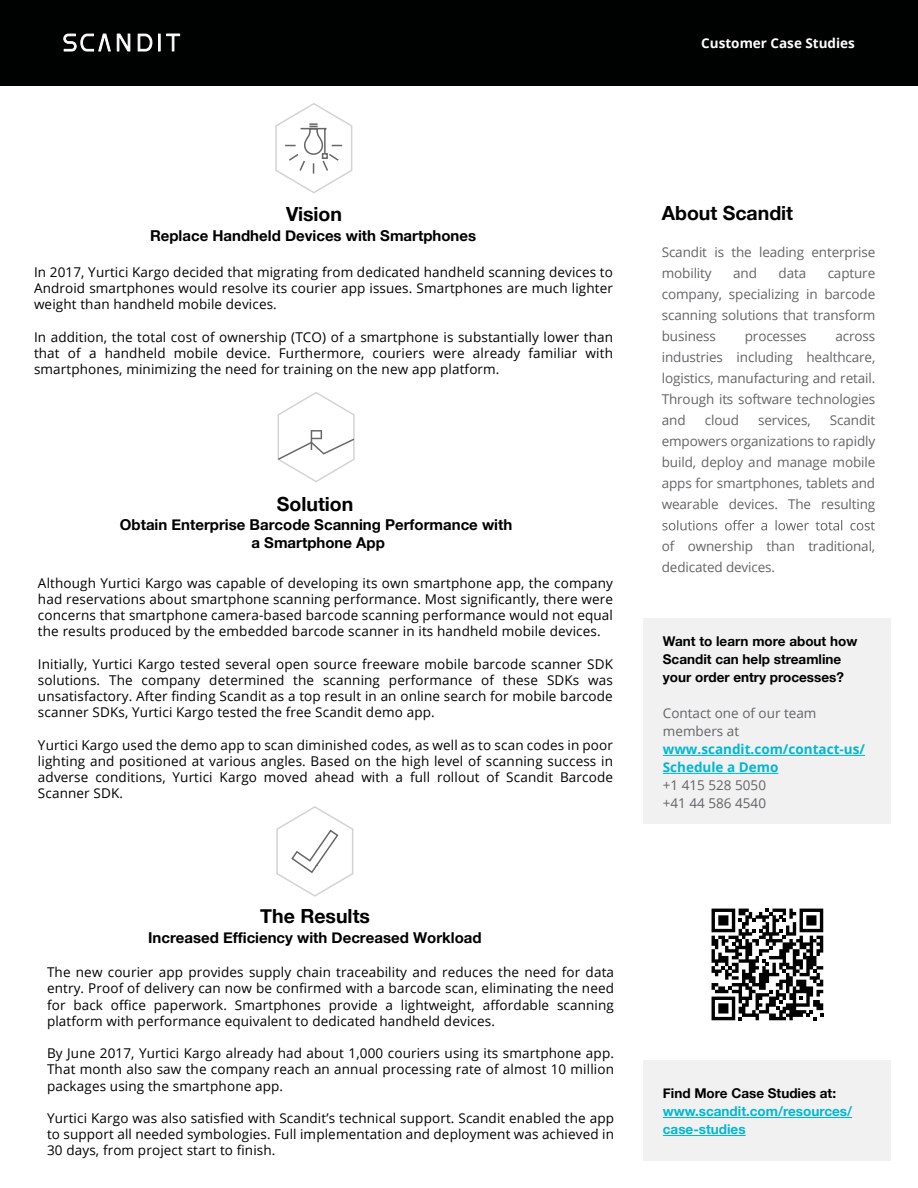
<style>
.page{position:relative;width:918px;height:1188px;background:#fff}
.page>*{position:absolute;margin:0;border:0;box-sizing:border-box;transform-origin:0 0}
.t1{font:700 19.5px "Helvetica Neue";color:#000101}
.t2{font:700 15px/18px "Helvetica Neue";color:#000101;text-align:center}
.t3{font:13.5px/16.2px "Open Sans";letter-spacing:.01em;color:#000;text-align:justify}
.t4{font:13.5px/21px "Open Sans";letter-spacing:-.01em;color:#636466}
.t5{font:700 13.5px/18px "Helvetica Neue";color:#000101}
.t6{font:700 13.5px/18px "Open Sans";color:#00b7d1}
.t7{font:700 13.5px/18px "Helvetica Neue";color:#00b7d1}
.t8{font:700 13.5px "Open Sans";color:#fff}
</style>
<div class="page">
<div style="left:0;top:0;width:918px;height:85px;background:#000101"></div>
<svg style="left:138px;top:34px;width:14px;height:17px"></svg>
<svg style="left:117px;top:34px;width:13px;height:18px"></svg>
<svg style="left:158px;top:34px;width:22px;height:17px"></svg>
<svg style="left:63px;top:34px;width:48px;height:18px"></svg>
<svg style="left:276px;top:806px;width:78px;height:91px"></svg>
<svg style="left:662px;top:520px;width:213px;height:10px"></svg>
<div style="left:644px;top:1060px;width:247px;height:101px;background:#f1f1f2"></div>
<hr style="left:663px;top:1117px;width:189px;height:1px;background:#00b7d1">
<hr style="left:663px;top:1135px;width:83px;height:1px;background:#00b7d1">
<div style="left:644px;top:618px;width:247px;height:206px;background:#f1f1f2"></div>
<hr style="left:663px;top:755px;width:202px;height:1px;background:#00b7d1">
<hr style="left:663px;top:773px;width:115px;height:1px;background:#00b7d1">
<svg style="left:712px;top:909px;width:111px;height:111px"></svg>
<svg style="left:275px;top:103px;width:78px;height:91px"></svg>
<svg style="left:278px;top:392px;width:77px;height:90px"></svg>
<p class="t8" style="left:701px;top:34px;width:155px">Customer Case Studies</p>
<h1 class="t1" style="left:286px;top:199px;width:57px">Vision</h1>
<p class="t2" style="left:150px;top:227px;width:328px">Replace Handheld Devices with Smartphones</p>
<p class="t3" style="left:34px;top:264px;width:581px">In 2017, Yurtici Kargo decided that migrating from dedicated handheld scanning devices to Android smartphones would resolve its courier app issues. Smartphones are much lighter weight than handheld mobile devices.</p>
<p class="t3" style="left:34px;top:329px;width:581px">In addition, the total cost of ownership (TCO) of a smartphone is substantially lower than that of a handheld mobile device. Furthermore, couriers were already familiar with smartphones, minimizing the need for training on the new app platform.</p>
<h1 class="t1" style="left:277px;top:489px;width:78px">Solution</h1>
<p class="t2" style="left:120px;top:516px;width:394px">Obtain Enterprise Barcode Scanning Performance with a Smartphone App</p>
<p class="t3" style="left:38px;top:574px;width:577px">Although Yurtici Kargo was capable of developing its own smartphone app, the company had reservations about smartphone scanning performance. Most significantly, there were concerns that smartphone camera-based barcode scanning performance would not equal the results produced by the embedded barcode scanner in its handheld mobile devices.</p>
<p class="t3" style="left:38px;top:655px;width:577px">Initially, Yurtici Kargo tested several open source freeware mobile barcode scanner SDK solutions. The company determined the scanning performance of these SDKs was unsatisfactory. After finding Scandit as a top result in an online search for mobile barcode scanner SDKs, Yurtici Kargo tested the free Scandit demo app.</p>
<p class="t3" style="left:38px;top:736px;width:577px">Yurtici Kargo used the demo app to scan diminished codes, as well as to scan codes in poor lighting and positioned at various angles. Based on the high level of scanning success in adverse conditions, Yurtici Kargo moved ahead with a full rollout of Scandit Barcode Scanner SDK.</p>
<h1 class="t1" style="left:260px;top:901px;width:111px">The Results</h1>
<p class="t2" style="left:148px;top:929px;width:335px">Increased Efficiency with Decreased Workload</p>
<p class="t3" style="left:47px;top:964px;width:569px">The new courier app provides supply chain traceability and reduces the need for data entry. Proof of delivery can now be confirmed with a barcode scan, eliminating the need for back office paperwork. Smartphones provide a lightweight, affordable scanning platform with performance equivalent to dedicated handheld devices.</p>
<p class="t3" style="left:47px;top:1045px;width:569px">By June 2017, Yurtici Kargo already had about 1,000 couriers using its smartphone app.<br>That month also saw the company reach an annual processing rate of almost 10 million packages using the smartphone app.</p>
<p class="t3" style="left:47px;top:1110px;width:569px">Yurtici Kargo was also satisfied with Scandit’s technical support. Scandit enabled the app to support all needed symbologies. Full implementation and deployment was achieved in 30 days, from project start to finish.</p>
<h1 class="t1" style="left:662px;top:198px;width:133px">About Scandit</h1>
<p class="t4" style="left:662px;top:242px;width:215px">Scandit is the leading enterprise mobility</p>
<p class="t4" style="left:733px;top:263px;width:25px">and</p>
<p class="t4" style="left:779px;top:263px;width:29px">data</p>
<p class="t4" style="left:662px;top:263px;width:215px;text-align:justify;text-indent:166px">capture company, specializing in barcode scanning solutions that transform business</p>
<p class="t4" style="left:662px;top:326px;width:215px;text-align:justify;text-indent:174px">across industries including healthcare, logistics, manufacturing and retail.<br>Through its software technologies and</p>
<p class="t4" style="left:745px;top:326px;width:63px">processes</p>
<p class="t4" style="left:662px;top:410px;width:215px;text-align:justify;text-indent:168px">Scandit empowers organizations to rapidly build, deploy and manage mobile apps for smartphones, tablets and wearable devices. The resulting</p>
<p class="t4" style="left:662px;top:536px;width:215px">of ownership than traditional, dedicated devices.</p>
<p class="t4" style="left:705px;top:410px;width:36px">cloud</p>
<p class="t4" style="left:758px;top:410px;width:54px">services,</p>
<p class="t5" style="left:663px;top:633px;width:196px">Want to learn more about how<br>Scandit can help streamline your order entry processes?</p>
<p class="t4" style="left:663px;top:704px;width:155px;line-height:18px">Contact one of our team members at</p>
<p class="t6" style="left:663px;top:740px;width:204px">www.scandit.com/contact-us/<br>Schedule a Demo</p>
<p class="t4" style="left:663px;top:776px;width:105px;line-height:18px">+1 415 528 5050 +41 44 586 4540</p>
<p class="t5" style="left:663px;top:1085px;width:175px">Find More Case Studies at:</p>
<p class="t7" style="left:663px;top:1103px;width:191px">www.scandit.com/resources/ case-studies</p>
</div>
